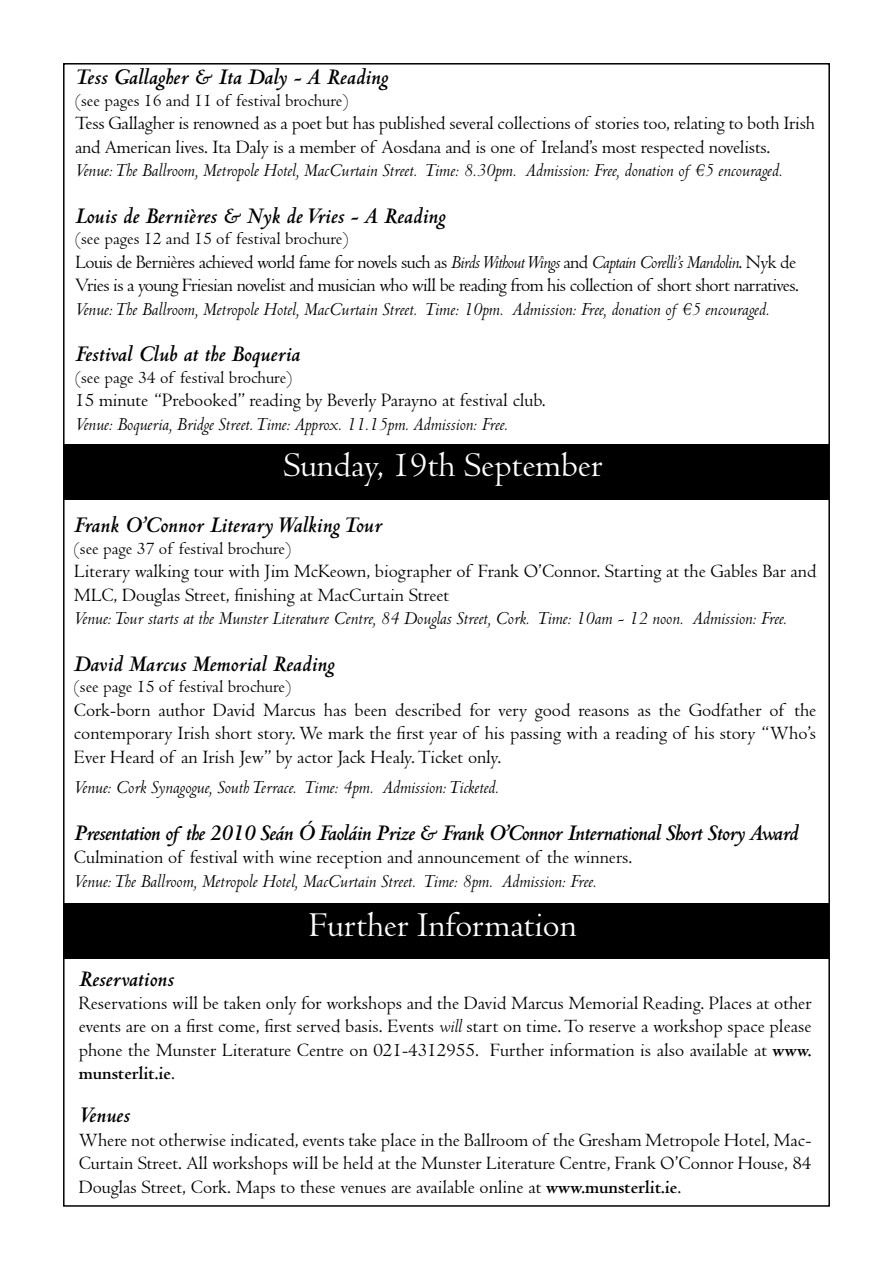
<style>
.page{position:relative;width:893px;height:1263px;background:#fff}
.page>*{position:absolute;margin:0;border:0;box-sizing:border-box;transform-origin:0 0}
.t1{font:36px "Centaur MT Std";color:#fff}
.t2{font:italic 700 24px "Centaur MT Std";color:#000}
.t3{font:italic 700 24px "Centaur MT Std";letter-spacing:-.03em;color:#000}
.t4{font:19.5px/23.4px "Centaur MT Std";letter-spacing:-.01em;color:#000;text-align:justify}
.t5{font:italic 19.5px "Centaur MT Std";color:#000}
.t6{font:19.5px/23.4px "Centaur MT Std";letter-spacing:-.03em;color:#000}
.t7{font:18px "Centaur MT Std";color:#000}
.s1{font-style:italic}
.s2{font-weight:700}
</style>
<div class="page">
<div style="left:64px;top:444px;width:765px;height:56px;background:#000"></div>
<div style="left:64px;top:904px;width:765px;height:55px;background:#000"></div>
<p class="t2" style="left:75px;top:65px;width:315px">Tess Gallagher &amp; Ita Daly - A Reading</p>
<p class="t7" style="left:75px;top:90px;width:275px">(see pages 16 and 11 of festival brochure)</p>
<p class="t4" style="left:75px;top:112px;width:741px">Tess Gallagher is renowned as a poet but has published several collections of stories too, relating to both Irish and American lives. Ita Daly is a member of Aosdana and is one of Ireland’s most respected novelists.</p>
<p class="t5" style="left:75px;top:158px;width:709px">Venue: The Ballroom, Metropole Hotel, MacCurtain Street. Time: 8.30pm. Admission: Free, donation of €5 encouraged.</p>
<p class="t2" style="left:75px;top:203px;width:372px">Louis de Bernières &amp; Nyk de Vries - A Reading</p>
<p class="t7" style="left:75px;top:229px;width:275px">(see pages 12 and 15 of festival brochure)</p>
<p class="t6" style="left:75px;top:251px;width:725px">Louis de Bernières achieved world fame for novels such as <span class="s1">Birds Without Wings</span> and <span class="s1">Captain Corelli’s Mandolin</span>. Nyk de<br>Vries is a young Friesian novelist and musician who will be reading from his collection of short short narratives.</p>
<p class="t5" style="left:75px;top:296px;width:696px">Venue: The Ballroom, Metropole Hotel, MacCurtain Street. Time: 10pm. Admission: Free, donation of €5 encouraged.</p>
<p class="t2" style="left:75px;top:342px;width:226px">Festival Club at the Boqueria</p>
<p class="t7" style="left:75px;top:368px;width:219px">(see page 34 of festival brochure)</p>
<p class="t4" style="left:75px;top:389px;width:472px">15 minute “Prebooked” reading by Beverly Parayno at festival club.</p>
<p class="t5" style="left:75px;top:412px;width:434px">Venue: Boqueria, Bridge Street. Time: Approx. 11.15pm. Admission: Free.</p>
<p class="t1" style="left:284px;top:446px;width:320px">Sunday, 19th September</p>
<p class="t2" style="left:74px;top:512px;width:310px">Frank O’Connor Literary Walking Tour</p>
<p class="t7" style="left:74px;top:538px;width:219px">(see page 37 of festival brochure)</p>
<p class="t4" style="left:74px;top:560px;width:744px">Literary walking tour with Jim McKeown, biographer of Frank O’Connor. Starting at the Gables Bar and<br>MLC, Douglas Street, finishing at MacCurtain Street</p>
<p class="t5" style="left:74px;top:606px;width:715px">Venue: Tour starts at the Munster Literature Centre, 84 Douglas Street, Cork. Time: 10am - 12 noon. Admission: Free.</p>
<p class="t2" style="left:74px;top:651px;width:262px">David Marcus Memorial Reading</p>
<p class="t7" style="left:74px;top:677px;width:219px">(see page 15 of festival brochure)</p>
<p class="t4" style="left:74px;top:698px;width:744px">Cork-born author David Marcus has been described for very good reasons as the Godfather of the contemporary Irish short story. We mark the first year of his passing with a reading of his story “Who’s Ever Heard of an Irish Jew” by actor Jack Healy. Ticket only.</p>
<p class="t5" style="left:74px;top:775px;width:426px">Venue: Cork Synagogue, South Terrace. Time: 4pm. Admission: Ticketed.</p>
<p class="t3" style="left:74px;top:820px;width:726px">Presentation of the 2010 Seán Ó Faoláin Prize &amp; Frank O’Connor International Short Story Award</p>
<p class="t4" style="left:74px;top:846px;width:560px">Culmination of festival with wine reception and announcement of the winners.</p>
<p class="t5" style="left:74px;top:869px;width:524px">Venue: The Ballroom, Metropole Hotel, MacCurtain Street. Time: 8pm. Admission: Free.</p>
<p class="t1" style="left:309px;top:905px;width:269px">Further Information</p>
<p class="t2" style="left:79px;top:966px;width:97px">Reservations</p>
<p class="t4" style="left:79px;top:992px;width:734px">Reservations will be taken only for workshops and the David Marcus Memorial Reading. Places at other events are on a first come, first served basis. Events <span class="s1">will</span> start on time. To reserve a workshop space please phone the Munster Literature Centre on 021-4312955. Further information is also available at <span class="s2">www. munsterlit.ie</span>.</p>
<p class="t2" style="left:79px;top:1103px;width:53px">Venues</p>
<p class="t4" style="left:79px;top:1128px;width:734px">Where not otherwise indicated, events take place in the Ballroom of the Gresham Metropole Hotel, Mac-Curtain Street. All workshops will be held at the Munster Literature Centre, Frank O’Connor House, 84<br>Douglas Street, Cork. Maps to these venues are available online at <span class="s2">www.munsterlit.ie</span>.</p>
</div>
